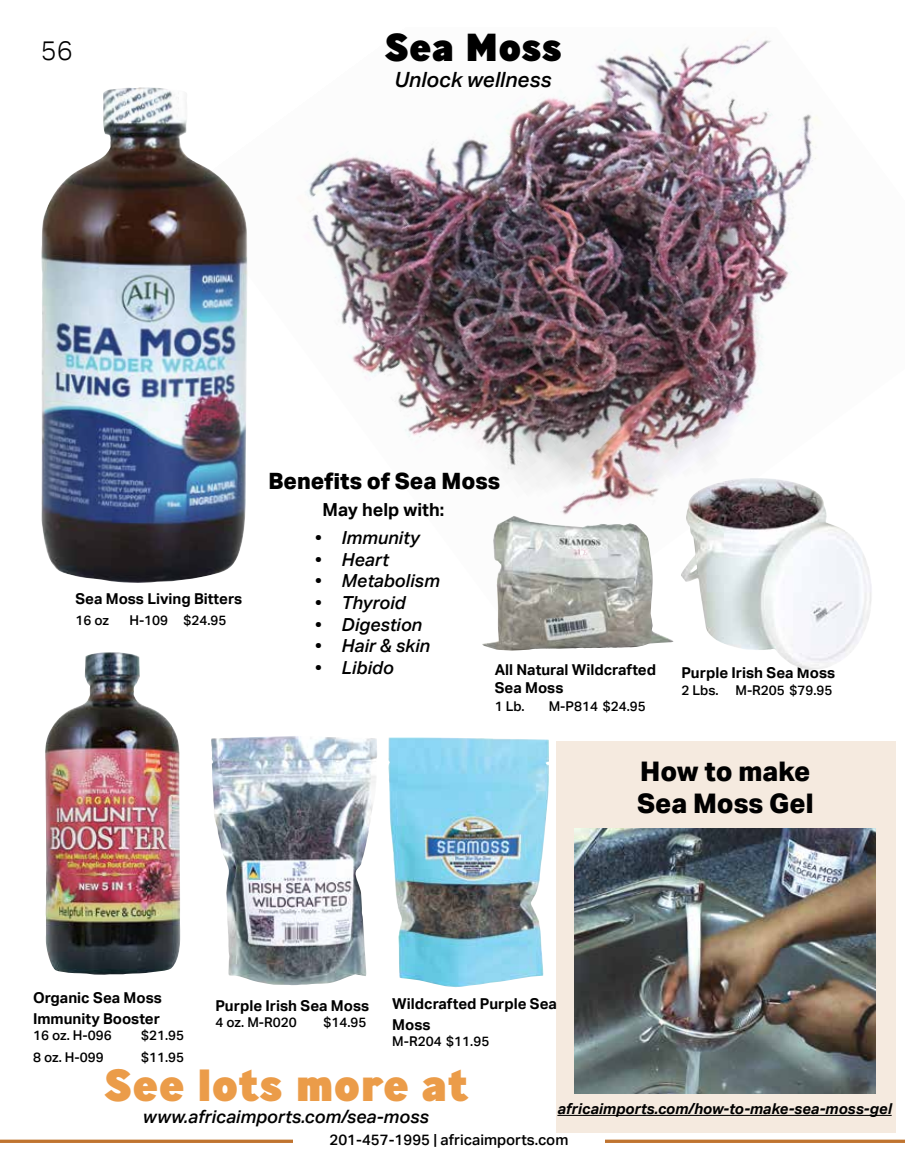
<style>
.page{position:relative;width:905px;height:1175px;background:#fff}
.page>*{position:absolute;margin:0;border:0;box-sizing:border-box;transform-origin:0 0}
.t1{font:800 45px "Ministry";color:#eb9c49}
.t2{font:800 39px "Ministry";color:#000}
.t3{font:800 27px/32.4px "Aktiv Grotesk";color:#000}
.t4{font:300 27px "Aktiv Grotesk";color:#000}
.t5{font:800 22.5px "Aktiv Grotesk";color:#000}
.t6{font:italic 500 21px "Aktiv Grotesk";color:#000}
.t7{font:italic 500 18px "Aktiv Grotesk";color:#000}
.t8{font:700 18px "Aktiv Grotesk";color:#000}
.t9{font:700 15px/21.6px "Aktiv Grotesk";color:#000}
.t10{font:italic 700 15px "Aktiv Grotesk";color:#000}
.t11{font:500 15px "Aktiv Grotesk";color:#000}
.t12{font:500 13.5px "Aktiv Grotesk";color:#000}
</style>
<div class="page">
<img style="left:306px;top:39px;width:513px;height:476px">
<img style="left:482px;top:516px;width:191px;height:134px">
<div style="left:556px;top:741px;width:339px;height:391px;background:#f5eadf"></div>
<img style="left:574px;top:829px;width:301px;height:265px">
<hr style="left:557px;top:1114px;width:334px;height:1px;background:#000">
<img style="left:680px;top:478px;width:192px;height:192px">
<img style="left:41px;top:87px;width:207px;height:496px">
<img style="left:45px;top:652px;width:136px;height:323px">
<img style="left:211px;top:736px;width:166px;height:249px">
<img style="left:388px;top:737px;width:161px;height:250px">
<hr style="left:0;top:1139px;width:904px;height:3px;background:#c07430">
<div style="left:293px;top:1134px;width:311px;height:40px;background:#fff"></div>
<h3 class="t4" style="left:41px;top:35px;width:33px">56</h3>
<h2 class="t2" style="left:384px;top:21px;width:180px">Sea Moss</h2>
<h3 class="t6" style="left:394px;top:67px;width:159px">Unlock wellness</h3>
<p class="t9" style="left:75px;top:587px;width:168px">Sea Moss Living Bitters</p>
<p class="t12" style="left:75px;top:612px;width:35px">16 oz</p>
<p class="t12" style="left:129px;top:612px;width:99px">H-109 $24.95</p>
<h3 class="t5" style="left:268px;top:468px;width:233px">Benefits of Sea Moss</h3>
<p class="t8" style="left:322px;top:499px;width:123px">May help with:</p>
<p class="t7" style="left:314px;top:527px;width:106px">• Immunity</p>
<p class="t7" style="left:314px;top:549px;width:76px">• Heart</p>
<p class="t7" style="left:314px;top:570px;width:126px">• Metabolism</p>
<p class="t7" style="left:314px;top:592px;width:92px">• Thyroid</p>
<p class="t7" style="left:314px;top:614px;width:109px">• Digestion</p>
<p class="t7" style="left:314px;top:635px;width:117px">• Hair &amp; skin</p>
<p class="t7" style="left:314px;top:657px;width:81px">• Libido</p>
<p class="t9" style="left:494px;top:660px;width:163px;line-height:18px">All Natural Wildcrafted<br>Sea Moss</p>
<p class="t12" style="left:494px;top:698px;width:31px">1 Lb.</p>
<p class="t12" style="left:548px;top:698px;width:99px">M-P814 $24.95</p>
<p class="t9" style="left:681px;top:662px;width:155px">Purple Irish Sea Moss</p>
<p class="t12" style="left:681px;top:682px;width:153px">2 Lbs. M-R205 $79.95</p>
<h3 class="t3" style="left:637px;top:755px;width:178px">How to make<br>Sea Moss Gel</h3>
<p class="t9" style="left:33px;top:986px;width:130px">Organic Sea Moss<br>Immunity Booster</p>
<p class="t12" style="left:33px;top:1027px;width:80px">16 oz. H-096</p>
<p class="t12" style="left:141px;top:1027px;width:45px">$21.95</p>
<p class="t12" style="left:33px;top:1049px;width:72px">8 oz. H-099</p>
<p class="t12" style="left:141px;top:1049px;width:45px">$11.95</p>
<p class="t9" style="left:215px;top:994px;width:155px">Purple Irish Sea Moss</p>
<p class="t12" style="left:215px;top:1014px;width:83px">4 oz. M-R020</p>
<p class="t12" style="left:323px;top:1014px;width:45px">$14.95</p>
<p class="t9" style="left:392px;top:992px;width:166px">Wildcrafted Purple Sea<br>Moss</p>
<p class="t12" style="left:392px;top:1033px;width:99px">M-R204 $11.95</p>
<h1 class="t1" style="left:103px;top:1054px;width:367px">See lots more at</h1>
<p class="t7" style="left:143px;top:1106px;width:287px">www.africaimports.com/sea-moss</p>
<p class="t10" style="left:557px;top:1100px;width:336px">africaimports.com/how-to-make-sea-moss-gel</p>
<p class="t11" style="left:329px;top:1130px;width:240px">201-457-1995 | africaimports.com</p>
</div>
